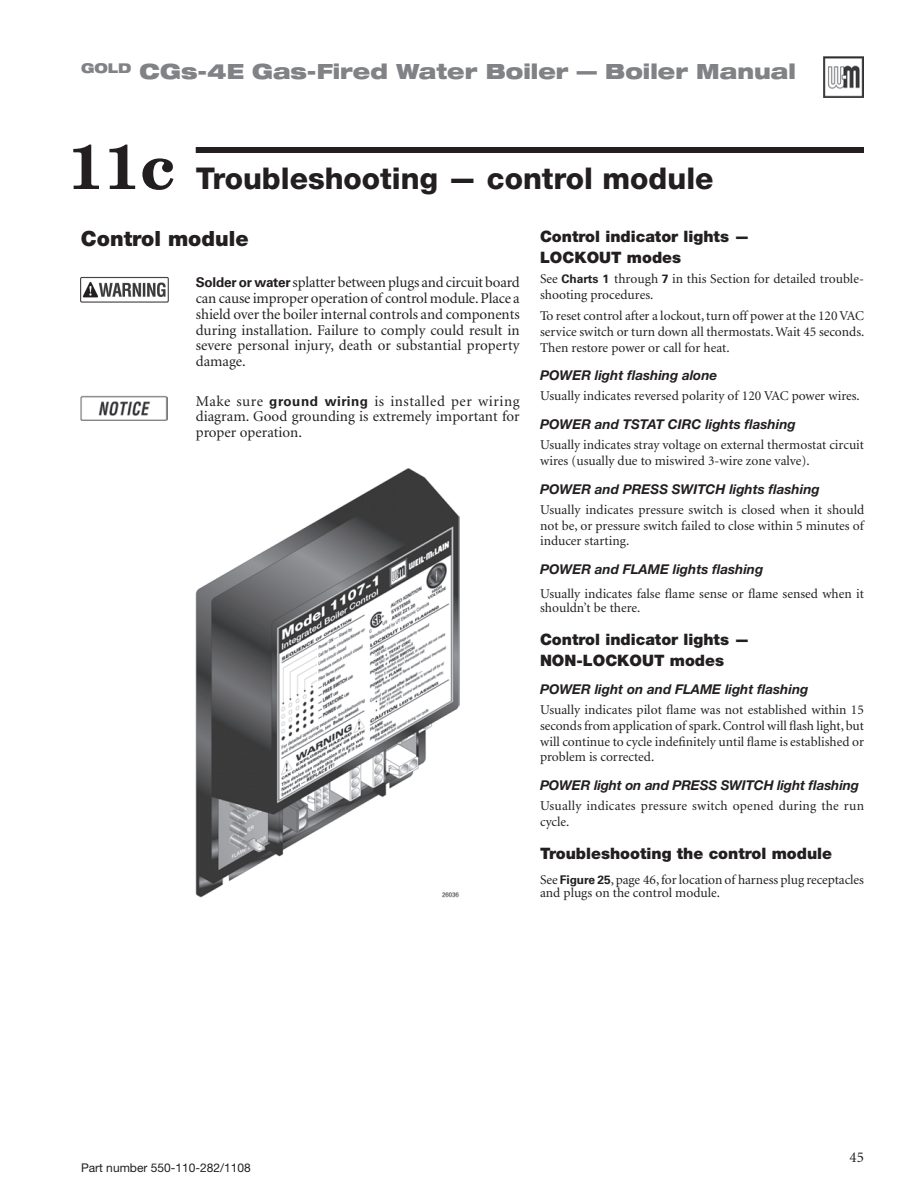
<style>
.page{position:relative;width:918px;height:1188px;background:#fff}
.page>*{position:absolute;margin:0;border:0;box-sizing:border-box;transform-origin:0 0}
.t1{font:800 30px "Helvetica Neue";color:#231f20}
.t2{font:900 expanded 21px "Helvetica Neue";color:#808285;scale:.96 1}
.t3{font:900 21px "Helvetica Neue";color:#231f20}
.t4{font:900 15.75px/21px "Helvetica Neue";color:#231f20}
.t5{font:15px/15.8px "Minion";color:#231f20;text-align:justify}
.t6{font:13.5px/15.8px "Minion";color:#231f20}
.t7{font:italic 700 13.5px "Helvetica Neue";color:#231f20}
.t8{font:12px "Helvetica Neue";color:#231f20}
.s1{font-family:"New Century Schlbk";font-weight:700;font-size:63px}
.s2{font-family:"Univers";font-weight:700;font-size:13.5px}
.s3{font-family:"Univers";font-weight:700;font-size:12px}
</style>
<div class="page">
<img style="left:824px;top:57px;width:40px;height:40px">
<div style="left:196px;top:147px;width:668px;height:6px;background:#231f20"></div>
<img style="left:196px;top:469px;width:264px;height:428px">
<img style="left:81px;top:277px;width:88px;height:25px">
<img style="left:81px;top:395px;width:87px;height:26px">
<h2 class="t2" style="left:81px;top:57px;width:746px"><sup>GOLD</sup> CGs-4E Gas-Fired Water Boiler — Boiler Manual</h2>
<h1 class="t1" style="left:68px;top:160px;width:647px"><span class="s1">11c</span> Troubleshooting — control module</h1>
<h2 class="t3" style="left:81px;top:226px;width:169px">Control module</h2>
<p class="t5" style="left:196px;top:275px;width:326px"><span class="s2">Solder or water</span> splatter between plugs and circuit board can cause improper operation of control module. Place a shield over the boiler internal controls and components during installation. Failure to comply could result in severe personal injury, death or substantial property damage.</p>
<p class="t5" style="left:196px;top:393px;width:325px">Make sure <span class="s2">ground wiring</span> is installed per wiring diagram. Good grounding is extremely important for proper operation.</p>
<p class="t4" style="left:540px;top:225px;width:212px">Control indicator lights —<br>LOCKOUT modes</p>
<p class="t6" style="left:540px;top:271px;width:325px">See <span class="s3">Charts 1</span> through <span class="s3">7</span> in this Section for detailed trouble&shy;shooting procedures.</p>
<p class="t6" style="left:540px;top:308px;width:326px;text-align:justify">To reset control after a lockout,turn off power at the 120VAC service switch or turn down all thermostats. Wait 45 seconds.<br>Then restore power or call for heat.</p>
<p class="t7" style="left:540px;top:367px;width:179px">POWER light flashing alone</p>
<p class="t6" style="left:540px;top:389px;width:321px">Usually indicates reversed polarity of 120 VAC power wires.</p>
<p class="t7" style="left:540px;top:416px;width:257px">POWER and TSTAT CIRC lights flashing</p>
<p class="t6" style="left:540px;top:438px;width:325px">Usually indicates stray voltage on external thermostat circuit wires (usually due to miswired 3-wire zone valve).</p>
<p class="t7" style="left:540px;top:480px;width:281px">POWER and PRESS SWITCH lights flashing</p>
<p class="t6" style="left:540px;top:502px;width:326px;text-align:justify">Usually indicates pressure switch is closed when it should not be, or pressure switch failed to close within 5 minutes of inducer starting.</p>
<p class="t7" style="left:540px;top:561px;width:225px">POWER and FLAME lights flashing</p>
<p class="t6" style="left:540px;top:588px;width:325px;line-height:13.5px">Usually indicates false flame sense or flame sensed when it shouldn’t be there.</p>
<p class="t4" style="left:540px;top:629px;width:212px">Control indicator lights —<br>NON-LOCKOUT modes</p>
<p class="t7" style="left:540px;top:681px;width:270px">POWER light on and FLAME light flashing</p>
<p class="t6" style="left:540px;top:702px;width:325px;text-align:justify">Usually indicates pilot flame was not established within 15 seconds from application of spark.Control will flash light, but will continue to cycle indefinitely until flame is established or problem is corrected.</p>
<p class="t7" style="left:540px;top:777px;width:321px">POWER light on and PRESS SWITCH light flashing</p>
<p class="t6" style="left:540px;top:799px;width:326px">Usually indicates pressure switch opened during the run cycle.</p>
<p class="t4" style="left:540px;top:843px;width:294px">Troubleshooting the control module</p>
<p class="t6" style="left:540px;top:873px;width:325px;line-height:13.5px">See <span class="s3">Figure 25</span>, page 46, for location of harness plug receptacles and plugs on the control module.</p>
<p class="t8" style="left:81px;top:1160px;width:171px">Part number 550-110-282/1108</p>
<p class="t5" style="left:850px;top:1150px;width:16px">45</p>
</div>
